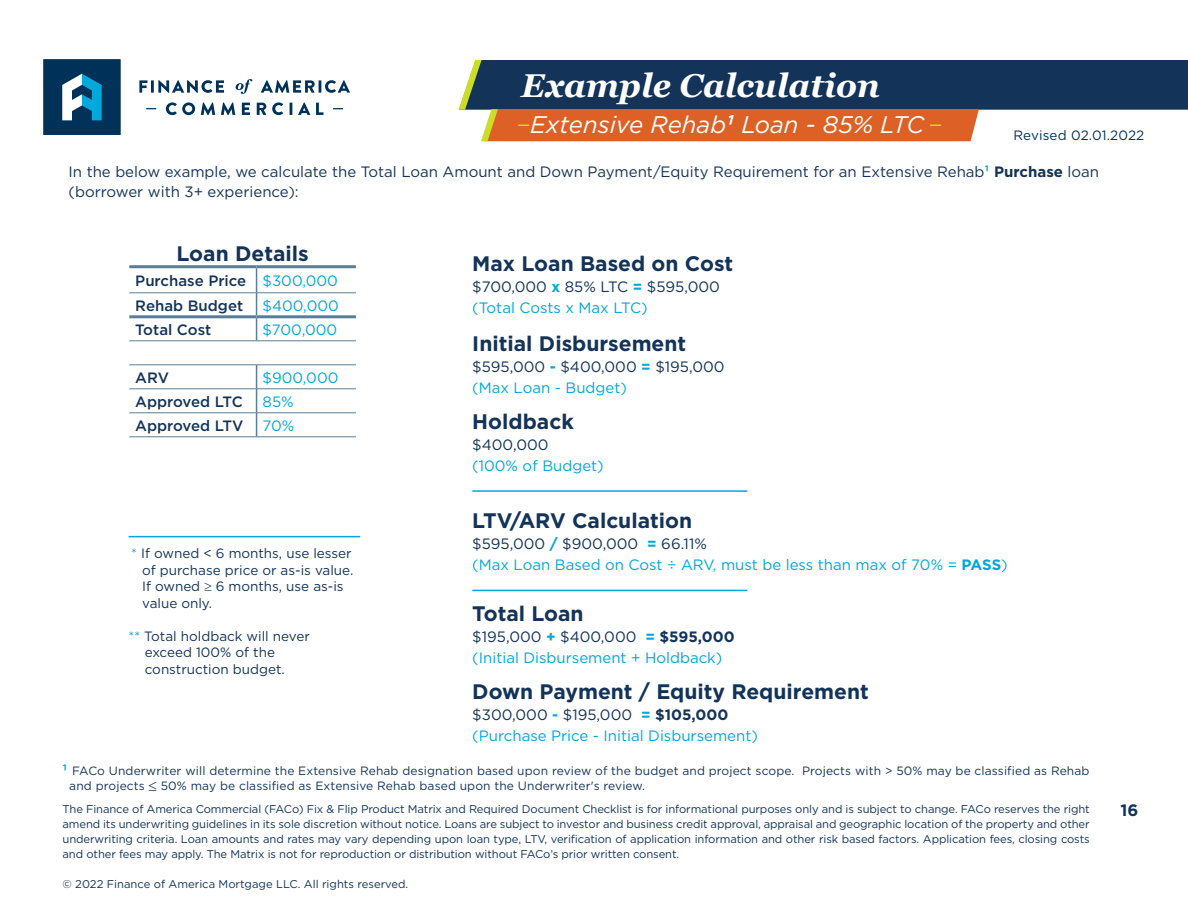
<style>
.page{position:relative;width:1188px;height:918px;background:#fff}
.page>*{position:absolute;margin:0;border:0;box-sizing:border-box;transform-origin:0 0}
.t1{font:italic 700 33px "Georgia";color:#fff}
.t2{font:italic 24px "Gotham";color:#fff}
.t3{font:700 21px "Gotham";color:#133359}
.t4{font:700 16.5px "Gotham";color:#133359}
.t5{font:15px/21px "Gotham";color:#00a7dc}
.t6{font:15px/21px "Gotham";color:#133359}
.t7{font:500 15px/25px "Gotham";color:#133359}
.t8{font:500 15px "Gotham";letter-spacing:-.02em;color:#133359}
.t9{font:13.5px/16.5px "Gotham";color:#133359}
.t10{font:13.5px "Gotham";letter-spacing:.01em;color:#003259}
.t11{font:12px/15px "Gotham";letter-spacing:.01em;color:#133359}
.t12{font:11.25px/15px "Gotham";letter-spacing:-.01em;color:#133359;text-align:justify}
.s1{font-weight:700}
.s2{font-weight:700;color:#00a7dc}
.s3{font-weight:400;color:#00a7dc}
.s4{color:#00a7dc}
.s5{color:#133359}
.s6{font-weight:700;color:#133359}
.s7{font-weight:700;font-size:15px;color:#00a7dc}
</style>
<div class="page">
<div style="left:43px;top:59px;width:78px;height:76px;background:#003259"></div>
<svg style="left:62px;top:74px;width:40px;height:46px"></svg>
<svg style="left:139px;top:80px;width:85px;height:13px"></svg>
<svg style="left:261px;top:80px;width:89px;height:13px"></svg>
<svg style="left:236px;top:79px;width:16px;height:15px"></svg>
<svg style="left:166px;top:102px;width:29px;height:13px"></svg>
<svg style="left:201px;top:102px;width:14px;height:13px"></svg>
<svg style="left:221px;top:102px;width:14px;height:13px"></svg>
<svg style="left:242px;top:103px;width:8px;height:12px"></svg>
<svg style="left:257px;top:103px;width:9px;height:12px"></svg>
<svg style="left:272px;top:102px;width:11px;height:13px"></svg>
<svg style="left:290px;top:103px;width:2px;height:12px"></svg>
<svg style="left:298px;top:102px;width:12px;height:13px"></svg>
<svg style="left:316px;top:103px;width:7px;height:12px"></svg>
<hr style="left:129px;top:265px;width:128px;height:3px;background:#5b7e97">
<hr style="left:257px;top:265px;width:99px;height:3px;background:#5b7e97">
<svg style="left:256px;top:268px;width:1px;height:73px"></svg>
<svg style="left:256px;top:366px;width:1px;height:71px"></svg>
<hr style="left:129px;top:293px;width:128px;height:1px;background:#5b7e97">
<hr style="left:257px;top:293px;width:99px;height:1px;background:#5b7e97">
<hr style="left:129px;top:341px;width:128px;height:1px;background:#5b7e97">
<hr style="left:257px;top:341px;width:99px;height:1px;background:#5b7e97">
<hr style="left:129px;top:365px;width:128px;height:1px;background:#5b7e97">
<hr style="left:257px;top:365px;width:99px;height:1px;background:#5b7e97">
<hr style="left:129px;top:389px;width:128px;height:1px;background:#5b7e97">
<hr style="left:257px;top:389px;width:99px;height:1px;background:#5b7e97">
<hr style="left:129px;top:413px;width:128px;height:1px;background:#5b7e97">
<hr style="left:257px;top:413px;width:99px;height:1px;background:#5b7e97">
<hr style="left:129px;top:437px;width:128px;height:1px;background:#5b7e97">
<hr style="left:257px;top:437px;width:99px;height:1px;background:#5b7e97">
<hr style="left:129px;top:315px;width:128px;height:3px;background:#5b7e97">
<hr style="left:257px;top:315px;width:99px;height:3px;background:#5b7e97">
<hr style="left:129px;top:536px;width:231px;height:1px;background:#00a7dc">
<hr style="left:472px;top:490px;width:275px;height:2px;background:#00a7dc">
<hr style="left:472px;top:590px;width:275px;height:1px;background:#00a7dc">
<svg style="left:459px;top:60px;width:729px;height:81px;background:#685b61"></svg>
<h1 class="t1" style="left:521px;top:64px;width:360px">Example Calculation</h1>
<h2 class="t2" style="left:530px;top:109px;width:395px">Extensive Rehab<span class="s1">1</span> Loan - 85% LTC</h2>
<p class="t10" style="left:1013px;top:127px;width:132px">Revised 02.01.2022</p>
<h3 class="t6" style="left:69px;top:162px;width:1032px;line-height:19.5px">In the below example, we calculate the Total Loan Amount and Down Payment/Equity Requirement for an Extensive Rehab<span class="s2">1</span> <span class="s1">Purchase</span> loan (borrower with 3+ experience):</h3>
<h3 class="t3" style="left:177px;top:239px;width:134px">Loan Details</h3>
<h3 class="t7" style="left:135px;top:268px;width:204px">Purchase Price <span class="s3">$300,000<br></span>Rehab Budget</h3>
<h3 class="t5" style="left:263px;top:295px;width:78px">$400,000</h3>
<h3 class="t7" style="left:135px;top:317px;width:77px">Total Cost</h3>
<h3 class="t5" style="left:263px;top:319px;width:76px">$700,000</h3>
<h3 class="t7" style="left:135px;top:365px;width:35px">ARV</h3>
<h3 class="t5" style="left:263px;top:367px;width:77px">$900,000</h3>
<h3 class="t8" style="left:135px;top:392px;width:109px">Approved LTC</h3>
<h3 class="t5" style="left:263px;top:391px;width:33px">85%</h3>
<h3 class="t7" style="left:135px;top:413px;width:110px">Approved LTV</h3>
<h3 class="t5" style="left:263px;top:415px;width:33px">70%</h3>
<p class="t9" style="left:142px;top:545px;width:213px;text-indent:-11px"><span class="s4">*</span> If owned &lt; 6 months, use lesser of purchase price or as-is value.<br>If owned ≥ 6 months, use as-is value only.</p>
<p class="t9" style="left:145px;top:628px;width:167px;text-indent:-16px"><span class="s4">**</span> Total holdback will never exceed 100% of the construction budget.</p>
<h3 class="t3" style="left:472px;top:250px;width:262px">Max Loan Based on Cost</h3>
<h3 class="t6" style="left:472px;top:276px;width:249px">$700,000 <span class="s2">x</span> 85% LTC <span class="s2">=</span> $595,000 <span class="s4">(Total Costs x Max LTC)</span></h3>
<h3 class="t3" style="left:472px;top:330px;width:215px">Initial Disbursement</h3>
<h3 class="t6" style="left:472px;top:356px;width:254px">$595,000 <span class="s2">-</span> $400,000 <span class="s2">=</span> $195,000 <span class="s4">(Max Loan - Budget)</span></h3>
<h3 class="t3" style="left:472px;top:408px;width:103px">Holdback</h3>
<h3 class="t6" style="left:472px;top:434px;width:78px">$400,000</h3>
<h3 class="t5" style="left:472px;top:455px;width:133px">(100% of Budget)</h3>
<h3 class="t3" style="left:472px;top:507px;width:221px">LTV/ARV Calculation</h3>
<h3 class="t5" style="left:472px;top:533px;width:537px"><span class="s5">$595,000</span> <span class="s1">/</span> <span class="s5">$900,000</span> <span class="s1">=</span> <span class="s5">66.11%<br></span>(Max Loan Based on Cost ÷ ARV, must be less than max of 70% = <span class="s1">PASS</span>)</h3>
<h3 class="t3" style="left:472px;top:600px;width:113px">Total Loan</h3>
<h3 class="t5" style="left:472px;top:626px;width:264px"><span class="s5">$195,000</span> <span class="s1">+</span> <span class="s5">$400,000</span> <span class="s1">=</span> <span class="s6">$595,000 </span>(Initial Disbursement + Holdback)</h3>
<h3 class="t3" style="left:472px;top:678px;width:398px">Down Payment / Equity Requirement</h3>
<h3 class="t5" style="left:472px;top:704px;width:287px"><span class="s5">$300,000</span> <span class="s1">-</span> <span class="s5">$195,000</span> <span class="s1">=</span> <span class="s6">$105,000 </span>(Purchase Price - Initial Disbursement)</h3>
<p class="t11" style="left:69px;top:763px;width:1022px;text-indent:-7px"><span class="s7">1</span> FACo Underwriter will determine the Extensive Rehab designation based upon review of the budget and project scope. Projects with &gt; 50% may be classified as Rehab and projects ≤ 50% may be classified as Extensive Rehab based upon the Underwriter's review.</p>
<p class="t12" style="left:63px;top:801px;width:1029px">The Finance of America Commercial (FACo) Fix &amp; Flip Product Matrix and Required Document Checklist is for informational purposes only and is subject to change. FACo reserves the right</p>
<h3 class="t4" style="left:1120px;top:799px;width:20px">16</h3>
<p class="t12" style="left:63px;top:816px;width:1029px">amend its underwriting guidelines in its sole discretion without notice. Loans are subject to investor and business credit approval, appraisal and geographic location of the property and other underwriting criteria. Loan amounts and rates may vary depending upon loan type, LTV, verification of application information and other risk based factors. Application fees, closing costs and other fees may apply. The Matrix is not for reproduction or distribution without FACo’s prior written consent.</p>
<p class="t12" style="left:63px;top:876px;width:347px">© 2022 Finance of America Mortgage LLC. All rights reserved.</p>
</div>
